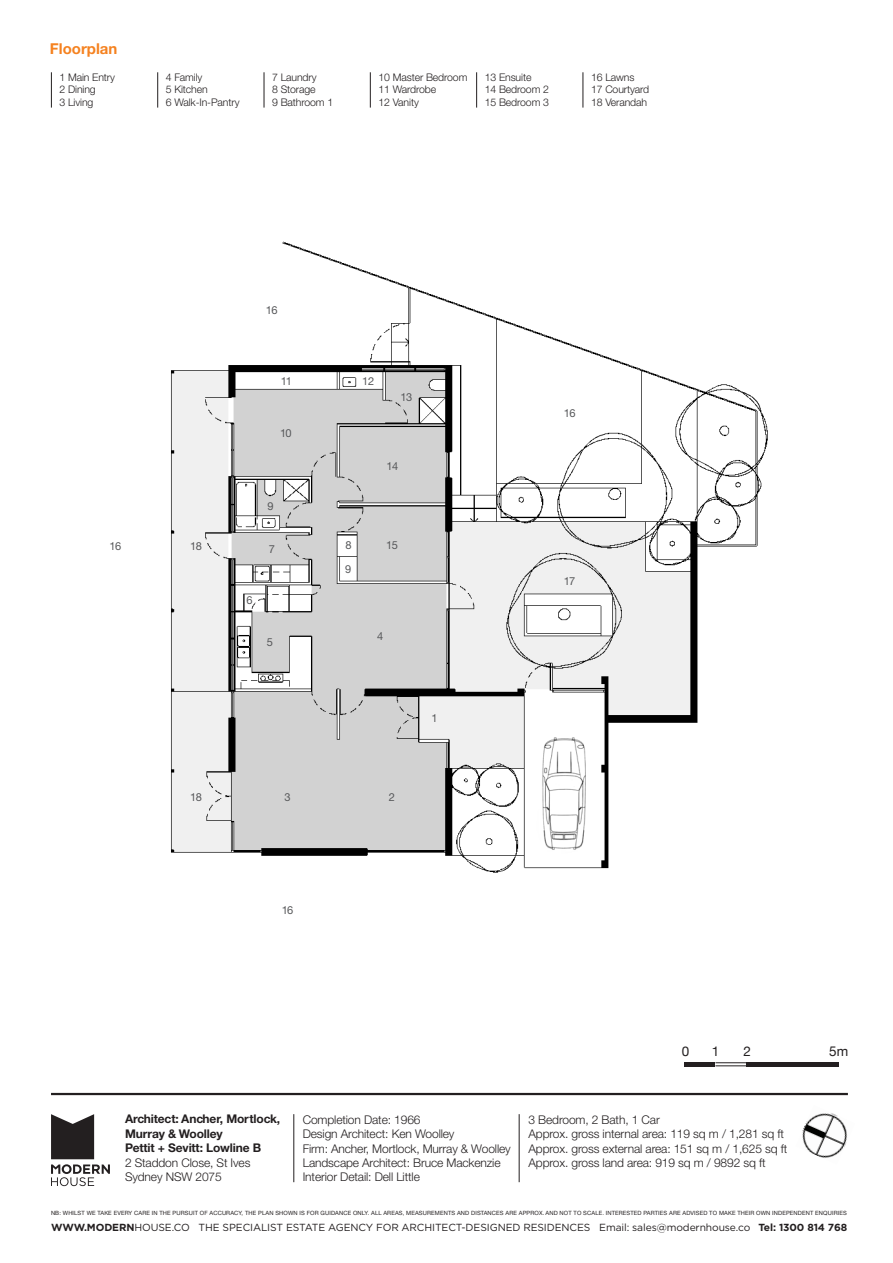
<style>
.page{position:relative;width:893px;height:1263px;background:#fff}
.page>*{position:absolute;margin:0;border:0;box-sizing:border-box;transform-origin:0 0}
.t1{font:700 15px "Helvetica Neue CE";color:#f58220}
.t2{font:13.5px "Helvetica Neue";color:#231f20}
.t3{font:300 12px "Helvetica Neue CE";letter-spacing:-.01em;color:#231f20}
.t4{font:700 12px/14.4px "Helvetica Neue CE";letter-spacing:-.01em;color:#231f20}
.t5{font:11.1px "Helvetica Neue CE";letter-spacing:-.055em;color:#57585a}
.t6{font:11.1px "Helvetica Neue";color:#57585a}
.t7{font:300 10.5px "Helvetica Neue CE";letter-spacing:-.01em;color:#231f20}
.t8{font:10.35px "Gotham";letter-spacing:-.01em;color:#231f20}
.t9{font:5.85px "Helvetica Neue";letter-spacing:.02em;color:#231f20}
.s1{font-weight:700}
</style>
<div class="page">
<svg style="left:51px;top:1114px;width:59px;height:72px"></svg>
<hr style="left:51px;top:1093px;width:797px;height:2px;background:#231f20">
<hr style="left:293px;top:1114px;width:1px;height:68px;background:#231f20">
<hr style="left:51px;top:72px;width:1px;height:36px;background:#231f20">
<hr style="left:157px;top:72px;width:1px;height:36px;background:#231f20">
<hr style="left:264px;top:72px;width:1px;height:36px;background:#231f20">
<hr style="left:370px;top:72px;width:1px;height:36px;background:#231f20">
<hr style="left:476px;top:72px;width:1px;height:36px;background:#231f20">
<hr style="left:583px;top:72px;width:1px;height:36px;background:#231f20">
<hr style="left:684px;top:1062px;width:31px;height:4px;background:#231f20">
<hr style="left:746px;top:1062px;width:93px;height:4px;background:#231f20">
<hr style="left:715px;top:1062px;width:31px;height:1px;background:#231f20">
<hr style="left:715px;top:1065px;width:31px;height:1px;background:#231f20">
<hr style="left:519px;top:1114px;width:1px;height:68px;background:#231f20">
<img style="left:802px;top:1113px;width:46px;height:45px">
<img style="left:171px;top:241px;width:597px;height:632px">
<p class="t1" style="left:50px;top:39px;width:69px">Floorplan</p>
<p class="t7" style="left:60px;top:71px;width:57px">1 Main Entry</p>
<p class="t7" style="left:60px;top:83px;width:38px">2 Dining</p>
<p class="t7" style="left:60px;top:96px;width:35px">3 Living</p>
<p class="t7" style="left:166px;top:71px;width:38px">4 Family</p>
<p class="t7" style="left:166px;top:83px;width:43px">5 Kitchen</p>
<p class="t7" style="left:166px;top:96px;width:75px">6 Walk-In-Pantry</p>
<p class="t7" style="left:272px;top:71px;width:46px">7 Laundry</p>
<p class="t7" style="left:272px;top:83px;width:45px">8 Storage</p>
<p class="t7" style="left:272px;top:96px;width:63px">9 Bathroom 1</p>
<p class="t7" style="left:378px;top:71px;width:90px">10 Master Bedroom</p>
<p class="t7" style="left:378px;top:83px;width:59px">11 Wardrobe</p>
<p class="t7" style="left:378px;top:96px;width:42px">12 Vanity</p>
<p class="t7" style="left:485px;top:71px;width:48px">13 Ensuite</p>
<p class="t7" style="left:485px;top:83px;width:66px">14 Bedroom 2</p>
<p class="t7" style="left:485px;top:96px;width:66px">15 Bedroom 3</p>
<p class="t7" style="left:591px;top:71px;width:45px">16 Lawns</p>
<p class="t7" style="left:591px;top:83px;width:60px">17 Courtyard</p>
<p class="t7" style="left:591px;top:96px;width:58px">18 Verandah</p>
<p class="t5" style="left:109px;top:540px;width:13px">16</p>
<p class="t5" style="left:190px;top:540px;width:13px">18</p>
<p class="t5" style="left:190px;top:791px;width:13px">18</p>
<p class="t5" style="left:266px;top:303px;width:13px">16</p>
<p class="t5" style="left:247px;top:593px;width:8px">6</p>
<p class="t5" style="left:281px;top:375px;width:13px">11</p>
<p class="t6" style="left:362px;top:373px;width:14px">12</p>
<p class="t5" style="left:280px;top:426px;width:13px">10</p>
<p class="t6" style="left:267px;top:498px;width:8px">9</p>
<p class="t5" style="left:269px;top:543px;width:8px">7</p>
<p class="t5" style="left:345px;top:539px;width:8px">8</p>
<p class="t5" style="left:345px;top:562px;width:8px">9</p>
<p class="t5" style="left:401px;top:390px;width:13px">13</p>
<p class="t5" style="left:386px;top:459px;width:13px">14</p>
<p class="t5" style="left:386px;top:539px;width:13px">15</p>
<p class="t5" style="left:267px;top:636px;width:8px">5</p>
<p class="t5" style="left:377px;top:629px;width:8px">4</p>
<p class="t5" style="left:431px;top:711px;width:8px">1</p>
<p class="t5" style="left:285px;top:791px;width:8px">3</p>
<p class="t5" style="left:389px;top:791px;width:8px">2</p>
<p class="t5" style="left:282px;top:903px;width:13px">16</p>
<p class="t5" style="left:564px;top:407px;width:13px">16</p>
<p class="t5" style="left:564px;top:574px;width:13px">17</p>
<p class="t2" style="left:682px;top:1042px;width:9px">0</p>
<p class="t2" style="left:712px;top:1042px;width:9px">1</p>
<p class="t2" style="left:744px;top:1042px;width:9px">2</p>
<p class="t2" style="left:829px;top:1042px;width:21px">5m</p>
<p class="t4" style="left:125px;top:1112px;width:157px">Architect: Ancher, Mortlock,<br>Murray &amp; Woolley</p>
<p class="t4" style="left:125px;top:1141px;width:138px">Pettit + Sevitt: Lowline B</p>
<p class="t3" style="left:125px;top:1155px;width:127px">2 Staddon Close, St Ives</p>
<p class="t3" style="left:125px;top:1169px;width:98px">Sydney NSW 2075</p>
<p class="t3" style="left:303px;top:1112px;width:119px">Completion Date: 1966</p>
<p class="t3" style="left:303px;top:1126px;width:153px">Design Architect: Ken Woolley</p>
<p class="t3" style="left:303px;top:1141px;width:210px">Firm: Ancher, Mortlock, Murray &amp; Woolley</p>
<p class="t3" style="left:303px;top:1155px;width:199px">Landscape Architect: Bruce Mackenzie</p>
<p class="t3" style="left:303px;top:1170px;width:119px">Interior Detail: Dell Little</p>
<p class="t3" style="left:528px;top:1112px;width:133px">3 Bedroom, 2 Bath, 1 Car</p>
<p class="t3" style="left:528px;top:1126px;width:257px">Approx. gross internal area: 119 sq m / 1,281 sq ft</p>
<p class="t3" style="left:528px;top:1141px;width:260px">Approx. gross external area: 151 sq m / 1,625 sq ft</p>
<p class="t3" style="left:528px;top:1155px;width:239px">Approx. gross land area: 919 sq m / 9892 sq ft</p>
<p class="t9" style="left:51px;top:1209px;width:797px">NB: WHILST WE TAKE EVERY CARE IN THE PURSUIT OF ACCURACY, THE PLAN SHOWN IS FOR GUIDANCE ONLY. ALL AREAS, MEASUREMENTS AND DISTANCES ARE APPROX. AND NOT TO SCALE. INTERESTED PARTIES ARE ADVISED TO MAKE THEIR OWN INDEPENDENT ENQUIRIES</p>
<p class="t8" style="left:51px;top:1221px;width:798px"><span class="s1">WWW.MODERN</span>HOUSE.CO THE SPECIALIST ESTATE AGENCY FOR ARCHITECT-DESIGNED RESIDENCES Email: sales@modernhouse.co <span class="s1">Tel: 1300 814 768</span></p>
</div>
